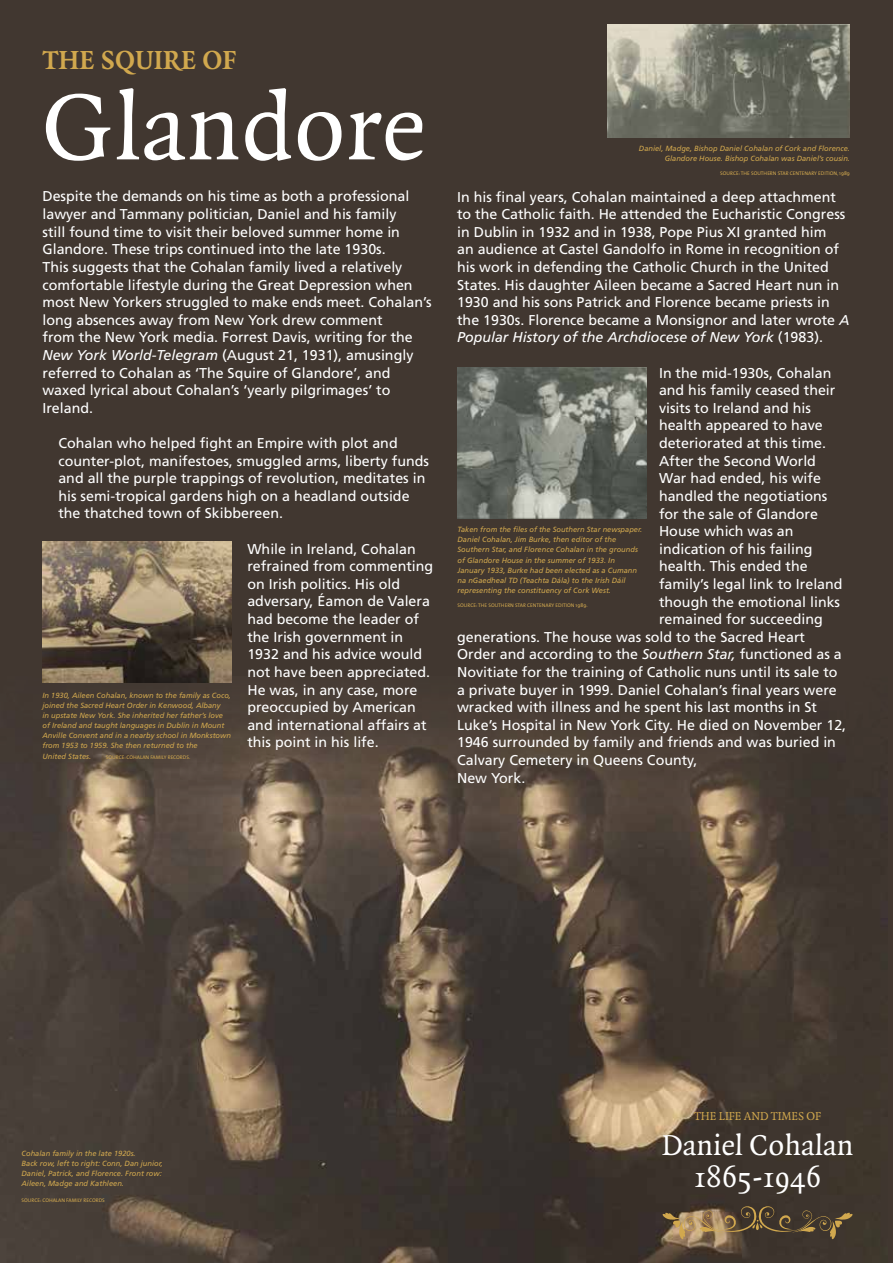
<style>
.page{position:relative;width:893px;height:1263px;background:#413730}
.page>*{position:absolute;margin:0;border:0;box-sizing:border-box;transform-origin:0 0}
.t1{font:100.35px "Quadraat";color:#fff}
.t2{font:30.75px/32px "Quadraat";color:#fff;text-align:center}
.t3{font:700 28.05px "Quadraat";color:#d1a84e}
.t4{font:14.25px/17.5px "Frutiger";color:#fff}
.t5{font:12.3px "Quadraat";letter-spacing:-.01em;color:#d1a84e}
.t6{font:italic 7.5px/10.1px "Frutiger";color:#d1a84e}
.t7{font:5.25px "The Sans";color:#d1a84e}
.s1{font-style:italic}
</style>
<div class="page">
<img style="left:0;top:794px;width:832px;height:469px">
<svg style="left:662px;top:1205px;width:191px;height:35px"></svg>
<img style="left:42px;top:542px;width:189px;height:140px">
<img style="left:457px;top:367px;width:190px;height:151px">
<img style="left:607px;top:24px;width:243px;height:114px">
<h3 class="t3" style="left:42px;top:46px;width:195px">THE SQUIRE OF</h3>
<h1 class="t1" style="left:42px;top:75px;width:384px">Glandore</h1>
<p class="t4" style="left:42px;top:188px;width:391px">Despite the demands on his time as both a professional lawyer and Tammany politician, Daniel and his family<br>still found time to visit their beloved summer home in Glandore. These trips continued into the late 1930s.<br>This suggests that the Cohalan family lived a relatively comfortable lifestyle during the Great Depression when most New Yorkers struggled to make ends meet. Cohalan’s long absences away from New York drew comment<br>from the New York media. Forrest Davis, writing for the <span class="s1">New York World-Telegram</span> (August 21, 1931), amusingly referred to Cohalan as ‘The Squire of Glandore’, and waxed lyrical about Cohalan’s ‘yearly pilgrimages’ to Ireland.</p>
<p class="t4" style="left:58px;top:434px;width:372px">Cohalan who helped fight an Empire with plot and counter-plot, manifestoes, smuggled arms, liberty funds and all the purple trappings of revolution, meditates in his semi-tropical gardens high on a headland outside the thatched town of Skibbereen.</p>
<p class="t4" style="left:247px;top:540px;width:187px">While in Ireland, Cohalan refrained from commenting on Irish politics. His old adversary, Éamon de Valera had become the leader of the Irish government in<br>1932 and his advice would not have been appreciated.<br>He was, in any case, more preoccupied by American and international affairs at this point in his life.</p>
<p class="t6" style="left:42px;top:690px;width:190px">In 1930, Aileen Cohalan, known to the family as Coco, joined the Sacred Heart Order in Kenwood, Albany<br>in upstate New York. She inherited her father’s love of Ireland and taught languages in Dublin in Mount Anville Convent and in a nearby school in Monkstown from 1953 to 1959. She then returned to the<br>United States.</p>
<p class="t7" style="left:106px;top:752px;width:86px">SOURCE: COHALAN FAMILY RECORDS.</p>
<p class="t6" style="left:639px;top:144px;width:213px;text-align:right">Daniel, Madge, Bishop Daniel Cohalan of Cork and Florence.<br>Glandore House. Bishop Cohalan was Daniel’s cousin.</p>
<p class="t7" style="left:720px;top:169px;width:131px">SOURCE: THE SOUTHERN STAR CENTENARY EDITION, 1989</p>
<p class="t4" style="left:457px;top:188px;width:394px">In his final years, Cohalan maintained a deep attachment to the Catholic faith. He attended the Eucharistic Congress in Dublin in 1932 and in 1938, Pope Pius XI granted him<br>an audience at Castel Gandolfo in Rome in recognition of his work in defending the Catholic Church in the United States. His daughter Aileen became a Sacred Heart nun in 1930 and his sons Patrick and Florence became priests in the 1930s. Florence became a Monsignor and later wrote <span class="s1">A Popular History of the Archdiocese of New York</span> (1983).</p>
<p class="t4" style="left:659px;top:364px;width:174px">In the mid-1930s, Cohalan</p>
<p class="t4" style="left:659px;top:381px;width:178px">and his family ceased their</p>
<p class="t4" style="left:659px;top:399px;width:153px">visits to Ireland and his</p>
<p class="t4" style="left:659px;top:417px;width:165px">health appeared to have</p>
<p class="t4" style="left:659px;top:434px;width:168px">deteriorated at this time.</p>
<p class="t4" style="left:659px;top:452px;width:158px">After the Second World</p>
<p class="t4" style="left:659px;top:469px;width:163px">War had ended, his wife</p>
<p class="t4" style="left:659px;top:487px;width:170px">handled the negotiations</p>
<p class="t4" style="left:659px;top:505px;width:160px">for the sale of Glandore</p>
<p class="t4" style="left:659px;top:522px;width:136px">House which was an</p>
<p class="t4" style="left:659px;top:540px;width:155px">indication of his failing</p>
<p class="t4" style="left:659px;top:557px;width:150px">health. This ended the</p>
<p class="t4" style="left:659px;top:575px;width:185px">family’s legal link to Ireland</p>
<p class="t4" style="left:659px;top:593px;width:183px">though the emotional links</p>
<p class="t4" style="left:659px;top:610px;width:165px">remained for succeeding</p>
<p class="t4" style="left:457px;top:628px;width:350px">generations. The house was sold to the Sacred Heart</p>
<p class="t4" style="left:457px;top:645px;width:386px">Order and according to the <span class="s1">Southern Star,</span> functioned as a</p>
<p class="t4" style="left:457px;top:663px;width:382px">Novitiate for the training of Catholic nuns until its sale to</p>
<p class="t4" style="left:457px;top:681px;width:381px">a private buyer in 1999. Daniel Cohalan’s final years were</p>
<p class="t4" style="left:457px;top:698px;width:361px">wracked with illness and he spent his last months in St</p>
<p class="t4" style="left:457px;top:716px;width:391px">Luke’s Hospital in New York City. He died on November 12,</p>
<p class="t4" style="left:457px;top:733px;width:380px">1946 surrounded by family and friends and was buried in</p>
<p class="t4" style="left:457px;top:751px;width:242px">Calvary Cemetery in Queens County,</p>
<p class="t4" style="left:457px;top:769px;width:70px">New York.</p>
<p class="t6" style="left:457px;top:524px;width:186px">Taken from the files of the Southern Star newspaper.<br>Daniel Cohalan, Jim Burke, then editor of the Southern Star, and Florence Cohalan in the grounds of Glandore House in the summer of 1933. In January 1933, Burke had been elected as a Cumann na nGaedheal TD (Teachta Dála) to the Irish Dáil representing the constituency of Cork West.</p>
<p class="t7" style="left:457px;top:600px;width:132px">SOURCE: THE SOUTHERN STAR CENTENARY EDITION 1989.</p>
<p class="t6" style="left:22px;top:1148px;width:143px">Cohalan family in the late 1920s.<br>Back row, left to right: Conn, Dan junior, Daniel, Patrick, and Florence. Front row:<br>Aileen, Madge and Kathleen.</p>
<p class="t7" style="left:22px;top:1196px;width:85px">SOURCE: COHALAN FAMILY RECORDS</p>
<p class="t5" style="left:694px;top:1110px;width:129px">THE LIFE AND TIMES OF</p>
<h2 class="t2" style="left:662px;top:1130px;width:193px">Daniel Cohalan<br>1865-1946</h2>
</div>
